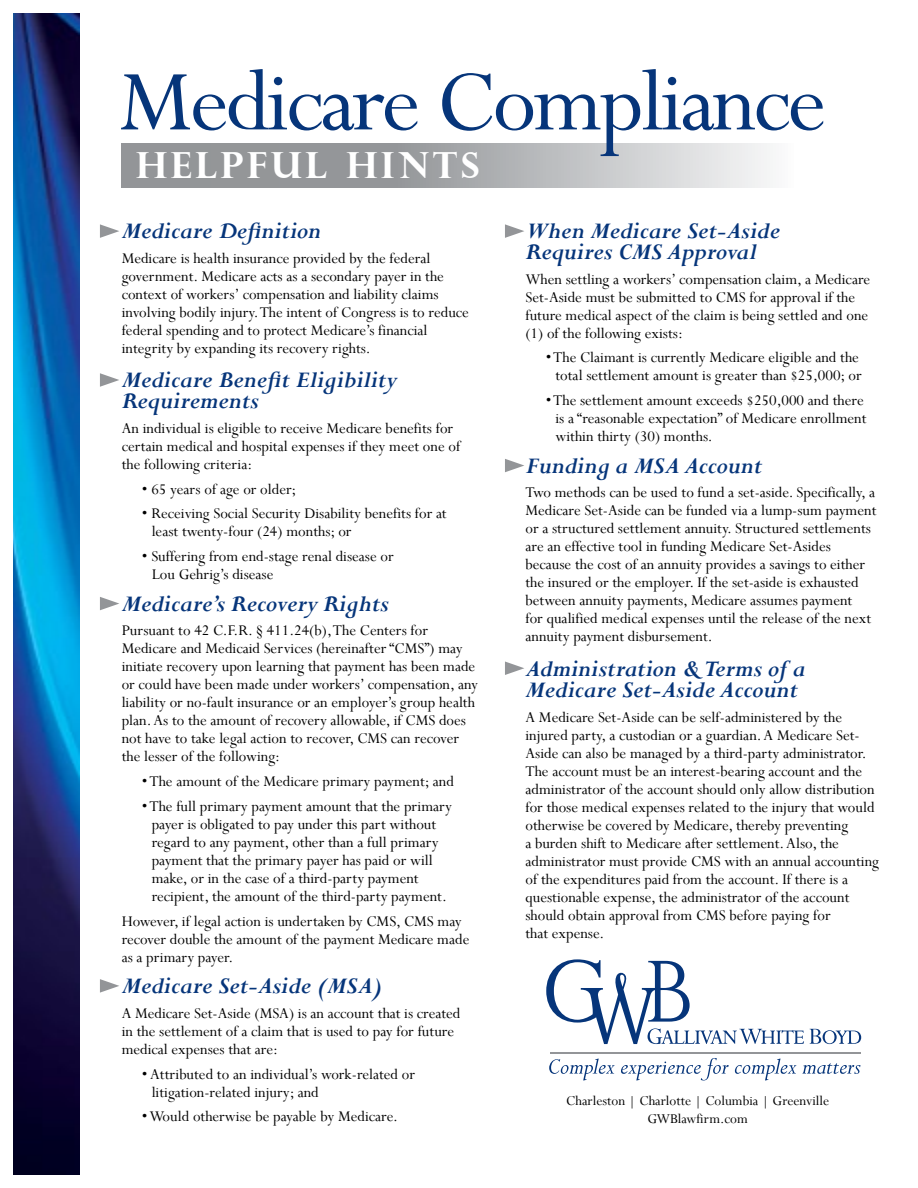
<style>
.page{position:relative;width:918px;height:1188px;background:#fff}
.page>*{position:absolute;margin:0;border:0;box-sizing:border-box;transform-origin:0 0}
.t1{font:96px "Perpetua";letter-spacing:-.03em;color:#06357a}
.t2{font:700 36px "Perpetua Titling";letter-spacing:.1em;color:#fff}
.t3{font:italic 700 25.5px/21px "Perpetua";color:#06357a}
.t4{font:16.5px/18px "Perpetua";color:#000}
.t5{font:15px/18px "Perpetua";color:#000;text-align:center}
</style>
<div class="page">
<svg style="left:122px;top:144px;width:648px;height:44px"></svg>
<svg style="left:810px;top:1029px;width:51px;height:15px"></svg>
<svg style="left:546px;top:959px;width:258px;height:85px"></svg>
<svg style="left:549px;top:1059px;width:66px;height:21px"></svg>
<svg style="left:621px;top:1058px;width:108px;height:22px"></svg>
<svg style="left:735px;top:1059px;width:61px;height:21px"></svg>
<svg style="left:802px;top:1063px;width:59px;height:11px"></svg>
<hr style="left:550px;top:1052px;width:310px;height:2px;background:#939598">
<img style="left:14px;top:14px;width:66px;height:1160px">
<svg style="left:100px;top:224px;width:19px;height:14px"></svg>
<svg style="left:505px;top:224px;width:19px;height:14px"></svg>
<svg style="left:505px;top:459px;width:19px;height:13px"></svg>
<svg style="left:505px;top:662px;width:19px;height:13px"></svg>
<svg style="left:100px;top:373px;width:19px;height:14px"></svg>
<svg style="left:100px;top:597px;width:19px;height:13px"></svg>
<svg style="left:100px;top:979px;width:19px;height:14px"></svg>
<h1 class="t1" style="left:119px;top:41px;width:709px">Medicare Compliance</h1>
<h2 class="t2" style="left:136px;top:143px;width:345px">HELPFUL HINTS</h2>
<h3 class="t3" style="left:122px;top:220px;width:201px">Medicare Definition</h3>
<p class="t4" style="left:122px;top:249px;width:349px">Medicare is health insurance provided by the federal government. Medicare acts as a secondary payer in the context of workers’ compensation and liability claims involving bodily injury. The intent of Congress is to reduce federal spending and to protect Medicare’s financial integrity by expanding its recovery rights.</p>
<h3 class="t3" style="left:122px;top:369px;width:277px">Medicare Benefit Eligibility<br>Requirements</h3>
<p class="t4" style="left:122px;top:419px;width:340px">An individual is eligible to receive Medicare benefits for certain medical and hospital expenses if they meet one of the following criteria:</p>
<p class="t4" style="left:142px;top:480px;width:156px">• 65 years of age or older;</p>
<p class="t4" style="left:152px;top:504px;width:297px;text-indent:-10px">• Receiving Social Security Disability benefits for at least twenty-four (24) months; or</p>
<p class="t4" style="left:152px;top:547px;width:244px;text-indent:-10px">• Suffering from end-stage renal disease or<br>Lou Gehrig’s disease</p>
<h3 class="t3" style="left:122px;top:593px;width:269px">Medicare’s Recovery Rights</h3>
<p class="t4" style="left:122px;top:621px;width:358px">Pursuant to 42 C.F.R. § 411.24(b), The Centers for Medicare and Medicaid Services (hereinafter “CMS”) may initiate recovery upon learning that payment has been made or could have been made under workers’ compensation, any liability or no-fault insurance or an employer’s group health plan. As to the amount of recovery allowable, if CMS does not have to take legal action to recover, CMS can recover the lesser of the following:</p>
<p class="t4" style="left:142px;top:772px;width:314px">• The amount of the Medicare primary payment; and</p>
<p class="t4" style="left:152px;top:797px;width:302px;text-indent:-10px">• The full primary payment amount that the primary payer is obligated to pay under this part without regard to any payment, other than a full primary payment that the primary payer has paid or will make, or in the case of a third-party payment recipient, the amount of the third-party payment.</p>
<p class="t4" style="left:122px;top:912px;width:349px">However, if legal action is undertaken by CMS, CMS may recover double the amount of the payment Medicare made as a primary payer.</p>
<h3 class="t3" style="left:122px;top:975px;width:262px">Medicare Set-Aside (MSA)</h3>
<p class="t4" style="left:122px;top:1004px;width:340px">A Medicare Set-Aside (MSA) is an account that is created in the settlement of a claim that is used to pay for future medical expenses that are:</p>
<p class="t4" style="left:152px;top:1065px;width:265px;text-indent:-10px">• Attributed to an individual’s work-related or litigation-related injury; and</p>
<p class="t4" style="left:142px;top:1107px;width:257px">• Would otherwise be payable by Medicare.</p>
<h3 class="t3" style="left:525px;top:220px;width:256px">When Medicare Set-Aside<br>Requires CMS Approval</h3>
<p class="t4" style="left:525px;top:270px;width:346px">When settling a workers’ compensation claim, a Medicare Set-Aside must be submitted to CMS for approval if the future medical aspect of the claim is being settled and one (1) of the following exists:</p>
<p class="t4" style="left:546px;top:348px;width:317px;text-align:center">• The Claimant is currently Medicare eligible and the total settlement amount is greater than $25,000; or</p>
<p class="t4" style="left:555px;top:391px;width:313px;text-indent:-10px">• The settlement amount exceeds $250,000 and there is a “reasonable expectation” of Medicare enrollment within thirty (30) months.</p>
<h3 class="t3" style="left:525px;top:455px;width:238px">Funding a MSA Account</h3>
<p class="t4" style="left:525px;top:483px;width:353px">Two methods can be used to fund a set-aside. Specifically, a Medicare Set-Aside can be funded via a lump-sum payment or a structured settlement annuity. Structured settlements are an effective tool in funding Medicare Set-Asides because the cost of an annuity provides a savings to either the insured or the employer. If the set-aside is exhausted between annuity payments, Medicare assumes payment<br>for qualified medical expenses until the release of the next annuity payment disbursement.</p>
<h3 class="t3" style="left:525px;top:658px;width:282px">Administration &amp; Terms of a<br>Medicare Set-Aside Account</h3>
<p class="t4" style="left:525px;top:708px;width:355px">A Medicare Set-Aside can be self-administered by the injured party, a custodian or a guardian. A Medicare Set-Aside can also be managed by a third-party administrator.<br>The account must be an interest-bearing account and the administrator of the account should only allow distribution for those medical expenses related to the injury that would otherwise be covered by Medicare, thereby preventing<br>a burden shift to Medicare after settlement. Also, the administrator must provide CMS with an annual accounting of the expenditures paid from the account. If there is a questionable expense, the administrator of the account should obtain approval from CMS before paying for<br>that expense.</p>
<p class="t5" style="left:566px;top:1091px;width:264px">Charleston | Charlotte | Columbia | Greenville<br>GWBlawfirm.com</p>
</div>
